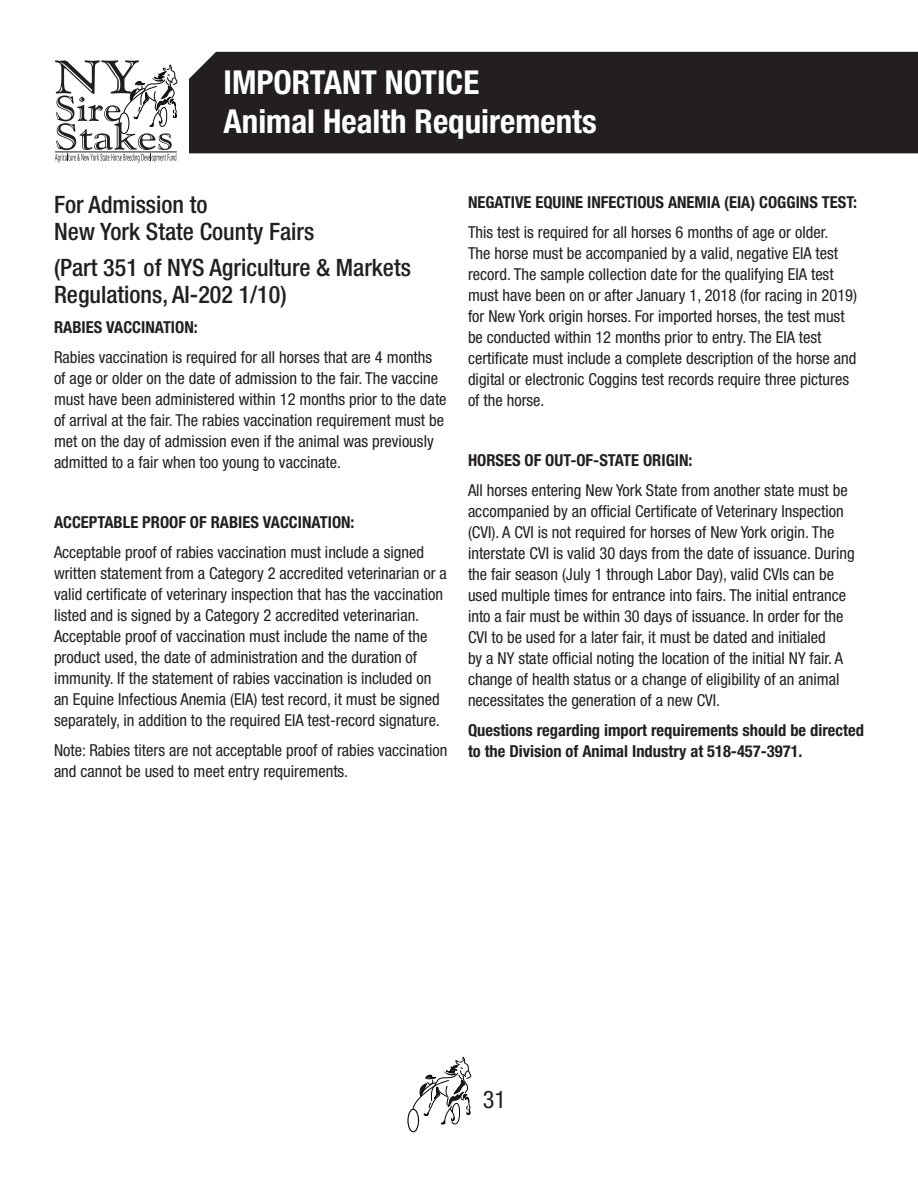
<style>
.page{position:relative;width:918px;height:1188px;background:#fff}
.page>*{position:absolute;margin:0;border:0;box-sizing:border-box;transform-origin:0 0}
.t1{font:700 condensed 33px/39.6px "Helvetica Neue LT Std";color:#fff}
.t2{font:condensed 24.3px "Helvetica Neue LT Std";color:#231f20}
.t3{font:500 condensed 24px/27px "Helvetica Neue LT Std";color:#231f20}
.t4{font:condensed 16.5px/21px "Helvetica Neue LT Std";color:#231f20}
.t5{font:700 condensed 16.5px/21px "Helvetica Neue LT Std";color:#231f20}
</style>
<div class="page">
<svg style="left:55px;top:60px;width:122px;height:102px"></svg>
<div style="left:407px;top:1109px;width:12px;height:23px;border:1px solid #050706;border-radius:50%"></div>
<svg style="left:412px;top:1056px;width:59px;height:69px"></svg>
<div style="left:189px;top:52px;width:729px;height:101px;background:#231f20"></div>
<p class="t1" style="left:224px;top:62px;width:375px">IMPORTANT NOTICE<br>Animal Health Requirements</p>
<p class="t3" style="left:54px;top:191px;width:262px">For Admission to<br>New York State County Fairs</p>
<p class="t3" style="left:54px;top:254px;width:358px">(Part 351 of NYS Agriculture &amp; Markets<br>Regulations, AI-202 1/10)</p>
<p class="t5" style="left:54px;top:317px;width:145px">RABIES VACCINATION:</p>
<p class="t4" style="left:54px;top:347px;width:394px">Rabies vaccination is required for all horses that are 4 months of age or older on the date of admission to the fair. The vaccine must have been administered within 12 months prior to the date of arrival at the fair. The rabies vaccination requirement must be met on the day of admission even if the animal was previously admitted to a fair when too young to vaccinate.</p>
<p class="t5" style="left:54px;top:512px;width:302px">ACCEPTABLE PROOF OF RABIES VACCINATION:</p>
<p class="t4" style="left:54px;top:542px;width:394px">Acceptable proof of rabies vaccination must include a signed written statement from a Category 2 accredited veterinarian or a valid certificate of veterinary inspection that has the vaccination listed and is signed by a Category 2 accredited veterinarian.<br>Acceptable proof of vaccination must include the name of the product used, the date of administration and the duration of immunity. If the statement of rabies vaccination is included on an Equine Infectious Anemia (EIA) test record, it must be signed separately, in addition to the required EIA test-record signature.</p>
<p class="t4" style="left:54px;top:740px;width:395px">Note: Rabies titers are not acceptable proof of rabies vaccination and cannot be used to meet entry requirements.</p>
<p class="t5" style="left:468px;top:191px;width:390px">NEGATIVE EQUINE INFECTIOUS ANEMIA (EIA) COGGINS TEST:</p>
<p class="t4" style="left:468px;top:221px;width:391px">This test is required for all horses 6 months of age or older.<br>The horse must be accompanied by a valid, negative EIA test record. The sample collection date for the qualifying EIA test must have been on or after January 1, 2018 (for racing in 2019) for New York origin horses. For imported horses, the test must be conducted within 12 months prior to entry. The EIA test certificate must include a complete description of the horse and digital or electronic Coggins test records require three pictures of the horse.</p>
<p class="t5" style="left:468px;top:449px;width:226px">HORSES OF OUT-OF-STATE ORIGIN:</p>
<p class="t4" style="left:468px;top:479px;width:388px">All horses entering New York State from another state must be accompanied by an official Certificate of Veterinary Inspection (CVI). A CVI is not required for horses of New York origin. The interstate CVI is valid 30 days from the date of issuance. During the fair season (July 1 through Labor Day), valid CVIs can be used multiple times for entrance into fairs. The initial entrance into a fair must be within 30 days of issuance. In order for the CVI to be used for a later fair, it must be dated and initialed<br>by a NY state official noting the location of the initial NY fair. A change of health status or a change of eligibility of an animal necessitates the generation of a new CVI.</p>
<p class="t5" style="left:468px;top:719px;width:397px">Questions regarding import requirements should be directed to the Division of Animal Industry at 518-457-3971.</p>
<h2 class="t2" style="left:483px;top:1085px;width:25px">31</h2>
</div>
